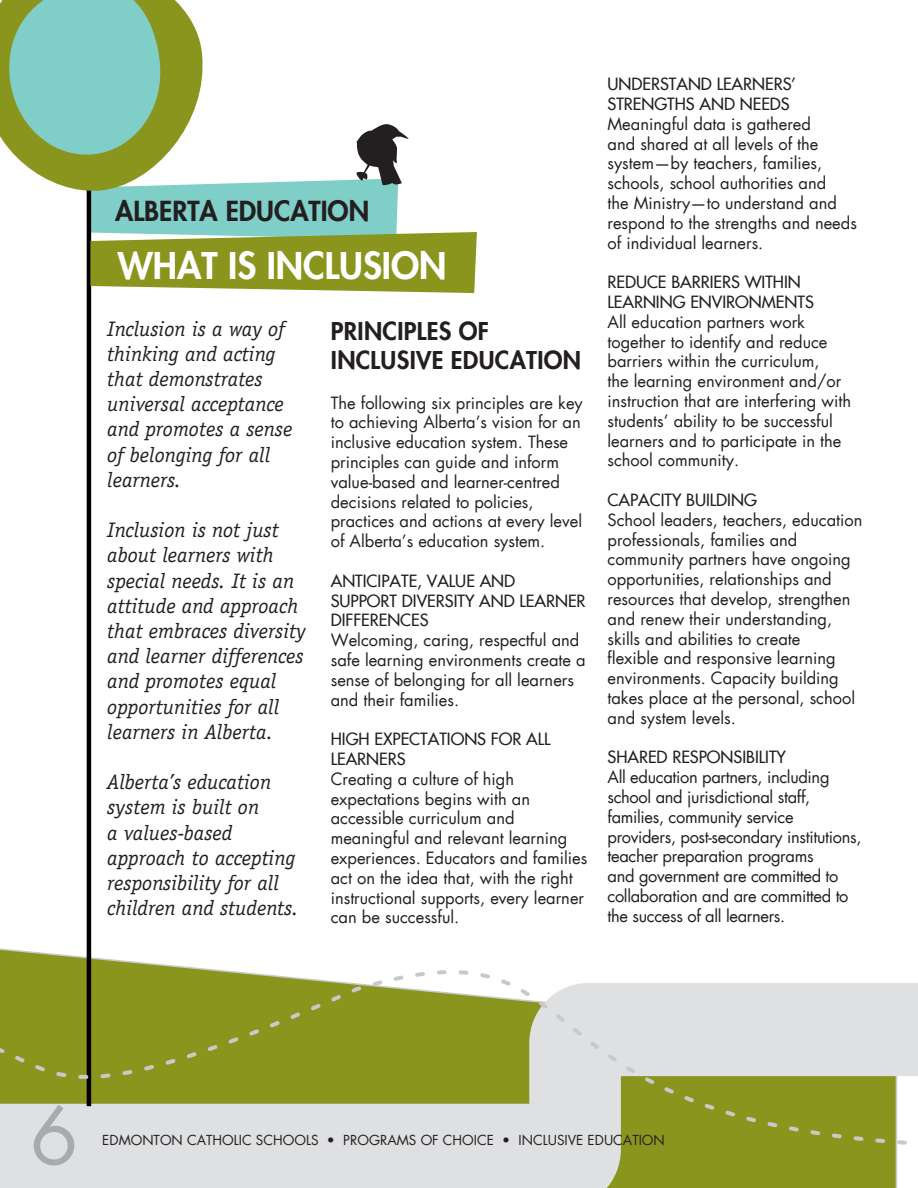
<style>
.page{position:relative;width:918px;height:1188px;background:#fff}
.page>*{position:absolute;margin:0;border:0;box-sizing:border-box;transform-origin:0 0}
.t1{font:78px "Futura";color:#a8abac}
.t2{font:800 36px "Futura";color:#fff}
.t3{font:800 27px "Futura";color:#231f20}
.t4{font:800 24px/28.8px "Futura";letter-spacing:.015em;color:#231f20}
.t5{font:italic 21px/25.2px "Officina Serif";color:#231f20}
.t6{font:16.5px/19.8px "Futura";color:#231f20}
.t7{font:16.5px/19.8px "Futura";letter-spacing:-.02em;color:#231f20}
.t8{font:16.5px/19.8px "Futura";color:#231f20}
.t9{font:13.5px "Futura";color:#231f20}
</style>
<div class="page">
<hr style="left:87px;top:165px;width:4px;height:941px;background:#000">
<svg style="left:0;top:0;width:477px;height:293px"></svg>
<svg style="left:0;top:891px;width:918px;height:297px"></svg>
<h3 class="t3" style="left:115px;top:194px;width:256px">ALBERTA EDUCATION</h3>
<h2 class="t2" style="left:118px;top:243px;width:330px">WHAT IS INCLUSION</h2>
<p class="t5" style="left:107px;top:316px;width:187px">Inclusion is a way of thinking and acting that demonstrates universal acceptance and promotes a sense of belonging for all learners.</p>
<p class="t5" style="left:107px;top:518px;width:200px">Inclusion is not just about learners with special needs. It is an attitude and approach that embraces diversity and learner differences and promotes equal opportunities for all learners in Alberta.</p>
<p class="t5" style="left:107px;top:770px;width:192px">Alberta’s education system is built on<br>a values-based approach to accepting responsibility for all children and students.</p>
<h3 class="t4" style="left:331px;top:317px;width:252px">PRINCIPLES OF<br>INCLUSIVE EDUCATION</h3>
<p class="t6" style="left:331px;top:393px;width:254px">The following six principles are key to achieving Alberta’s vision for an inclusive education system. These principles can guide and inform value-based and learner-centred decisions related to policies, practices and actions at every level of Alberta’s education system.</p>
<p class="t8" style="left:331px;top:571px;width:256px">ANTICIPATE, VALUE AND<br>SUPPORT DIVERSITY AND LEARNER<br>DIFFERENCES</p>
<p class="t6" style="left:331px;top:630px;width:256px">Welcoming, caring, respectful and safe learning environments create a sense of belonging for all learners and their families.</p>
<p class="t8" style="left:331px;top:729px;width:221px">HIGH EXPECTATIONS FOR ALL<br>LEARNERS</p>
<p class="t6" style="left:331px;top:769px;width:258px">Creating a culture of high expectations begins with an accessible curriculum and meaningful and relevant learning experiences. Educators and families act on the idea that, with the right instructional supports, every learner can be successful.</p>
<p class="t8" style="left:608px;top:74px;width:190px">UNDERSTAND LEARNERS’<br>STRENGTHS AND NEEDS</p>
<p class="t6" style="left:608px;top:114px;width:251px">Meaningful data is gathered<br>and shared at all levels of the system—by teachers, families, schools, school authorities and<br>the Ministry—to understand and respond to the strengths and needs of individual learners.</p>
<p class="t8" style="left:608px;top:272px;width:208px">REDUCE BARRIERS WITHIN<br>LEARNING ENVIRONMENTS</p>
<p class="t6" style="left:608px;top:312px;width:245px">All education partners work together to identify and reduce barriers within the curriculum,<br>the learning environment and/or instruction that are interfering with students’ ability to be successful learners and to participate in the school community.</p>
<p class="t8" style="left:608px;top:490px;width:151px">CAPACITY BUILDING</p>
<p class="t6" style="left:608px;top:510px;width:256px">School leaders, teachers, education professionals, families and community partners have ongoing opportunities, relationships and resources that develop, strengthen and renew their understanding, skills and abilities to create<br>flexible and responsive learning environments. Capacity building takes place at the personal, school and system levels.</p>
<p class="t8" style="left:608px;top:747px;width:180px">SHARED RESPONSIBILITY</p>
<p class="t7" style="left:608px;top:767px;width:255px">All education partners, including school and jurisdictional staff, families, community service providers, post-secondary institutions, teacher preparation programs<br>and government are committed to collaboration and are committed to the success of all learners.</p>
<h1 class="t1" style="left:30px;top:1086px;width:50px">6</h1>
<p class="t9" style="left:102px;top:1131px;width:564px">EDMONTON CATHOLIC SCHOOLS • PROGRAMS OF CHOICE • INCLUSIVE EDUCATION</p>
</div>
